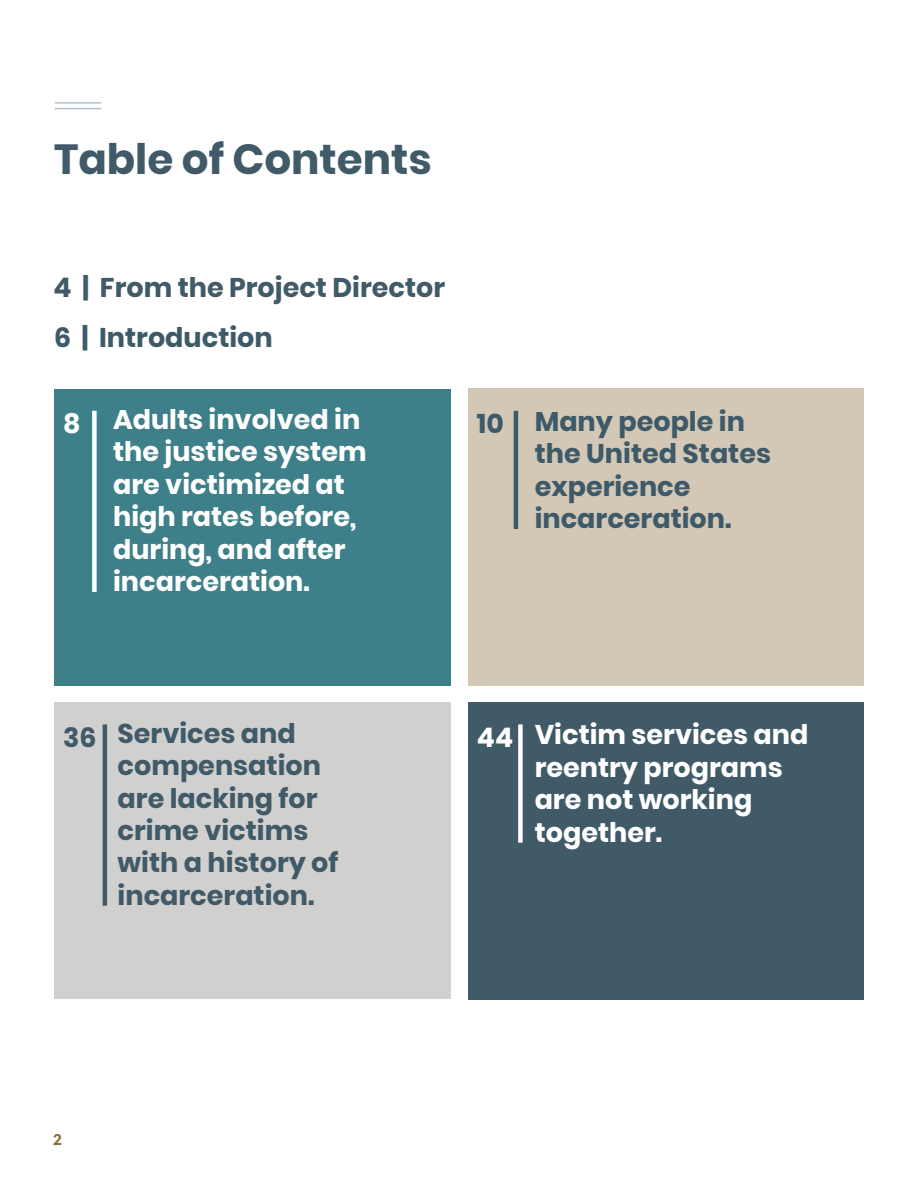
<style>
.page{position:relative;width:918px;height:1188px;background:#fff}
.page>*{position:absolute;margin:0;border:0;box-sizing:border-box;transform-origin:0 0}
.t1{font:700 42px "Poppins";color:#405a68}
.t2{font:700 27px/32.4px "Poppins";color:#fff}
.t3{font:700 27px/32.4px "Poppins";color:#405a68}
.t4{font:700 27px/32.4px "Poppins";color:#3e5a69}
.t5{font:900 15px "Lato";color:#866d3c}
</style>
<div class="page">
<div style="left:468px;top:388px;width:396px;height:298px;background:#d3c8b5"></div>
<div style="left:468px;top:702px;width:396px;height:298px;background:#405a68"></div>
<div style="left:54px;top:389px;width:397px;height:296px;background:#3e8089"></div>
<div style="left:54px;top:703px;width:397px;height:296px;background:#d0d0cf"></div>
<hr style="left:55px;top:108px;width:46px;height:1px;background:#b5c2cd">
<hr style="left:55px;top:102px;width:46px;height:2px;background:#b5c2cd">
<div style="left:92px;top:411px;width:5px;height:181px;background:#fff"></div>
<hr style="left:103px;top:724px;width:4px;height:182px;background:#3e5a69">
<hr style="left:514px;top:411px;width:4px;height:118px;background:#3e5a69">
<div style="left:518px;top:724px;width:5px;height:119px;background:#fff"></div>
<h1 class="t1" style="left:54px;top:135px;width:379px">Table of Contents</h1>
<p class="t3" style="left:54px;top:272px;width:393px">4 | From the Project Director</p>
<p class="t4" style="left:54px;top:321px;width:220px">6 | Introduction</p>
<p class="t2" style="left:63px;top:408px;width:19px">8</p>
<p class="t2" style="left:113px;top:404px;width:255px">Adults involved in the justice system are victimized at high rates before, during, and after incarceration.</p>
<p class="t4" style="left:477px;top:408px;width:28px">10</p>
<p class="t4" style="left:535px;top:405px;width:238px">Many people in the United States experience incarceration.</p>
<p class="t3" style="left:63px;top:722px;width:35px">36</p>
<p class="t3" style="left:118px;top:717px;width:222px">Services and compensation are lacking for crime victims with a history of incarceration.</p>
<p class="t2" style="left:477px;top:722px;width:38px">44</p>
<p class="t2" style="left:535px;top:719px;width:275px">Victim services and reentry programs are not working together.</p>
<p class="t5" style="left:53px;top:1129px;width:10px">2</p>
</div>
